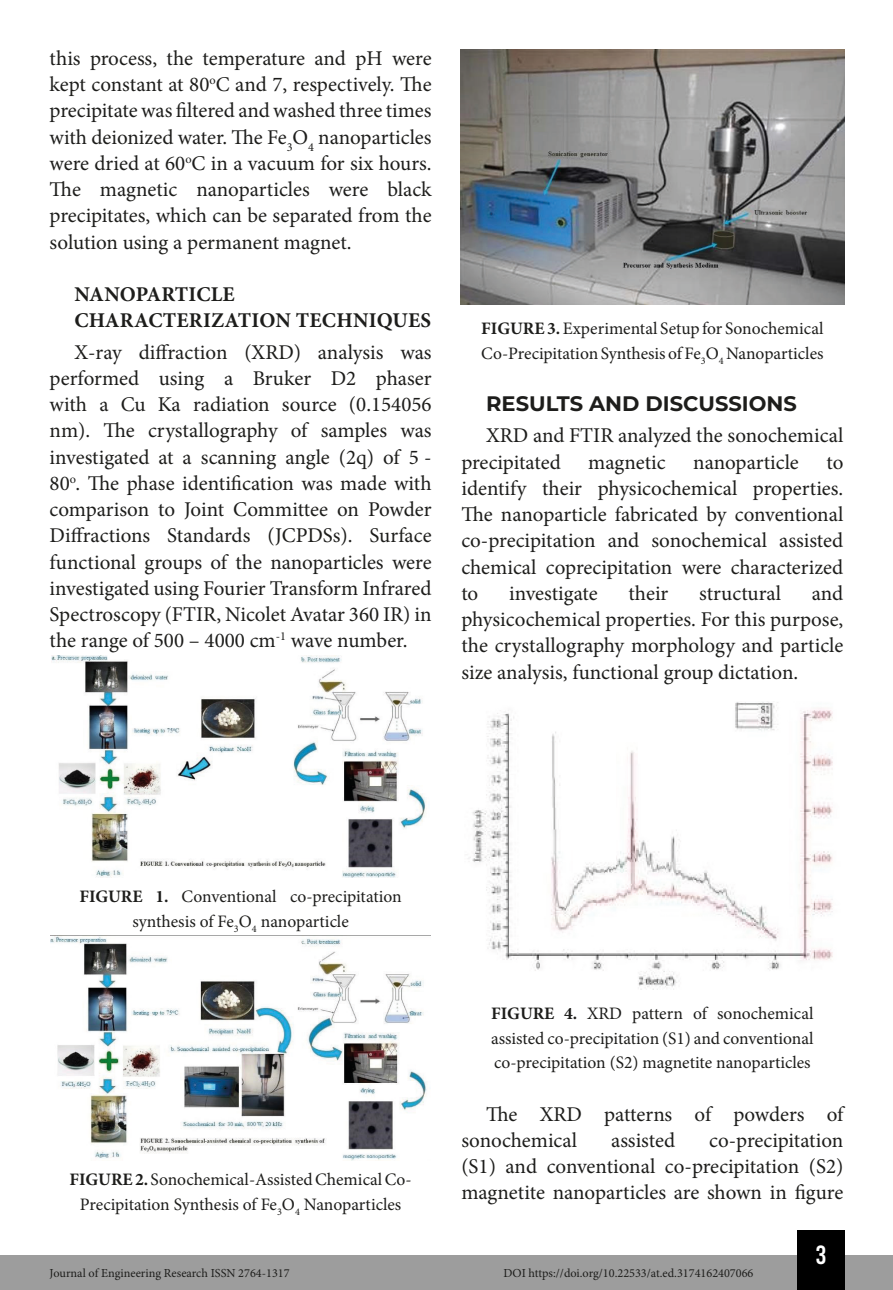
<style>
.page{position:relative;width:893px;height:1290px;background:#fff}
.page>*{position:absolute;margin:0;border:0;box-sizing:border-box;transform-origin:0 0}
.t1{font:26.25px "Bebas Kai";color:#fff}
.TXT{font:21px/26.2px "Minion Pro";color:#1d1d1b;text-align:justify}
.SUB{font:700 21px/26.2px "Minion Pro";letter-spacing:.01em;color:#1d1d1b}
.TITULO{font:700 21px "Montserrat";color:#1d1d1b}
.Info_Imagem{font:17.5px/24.5px "Minion Pro";color:#1d1d1b;text-align:center}
.t2{font:12.25px "Minion Pro";color:#1d1d1b}
.s1{font-weight:700}
</style>
<div class="page">
<div style="left:0;top:1255px;width:893px;height:35px;background:#9d9d9d"></div>
<div style="left:797px;top:1230px;width:48px;height:60px;background:#000"></div>
<img style="left:51px;top:656px;width:376px;height:221px">
<img style="left:51px;top:935px;width:379px;height:225px">
<img style="left:461px;top:50px;width:383px;height:255px">
<img style="left:468px;top:702px;width:365px;height:288px">
<p class="TXT" style="left:50px;top:45px;width:383px">this process, the temperature and pH were kept constant at 80<sup>o</sup>C and 7, respectively. The precipitate was filtered and washed three times with deionized water. The Fe<sub>3</sub>O<sub>4</sub> nanoparticles were dried at 60<sup>o</sup>C in a vacuum for six hours.<br>The magnetic nanoparticles were black precipitates, which can be separated from the solution using a permanent magnet.</p>
<p class="SUB" style="left:75px;top:281px;width:358px">NANOPARTICLE<br>CHARACTERIZATION TECHNIQUES</p>
<p class="TXT" style="left:50px;top:339px;width:383px;text-indent:25px">X-ray diffraction (XRD) analysis was performed using a Bruker D2 phaser with a Cu Ka radiation source (0.154056 nm). The crystallography of samples was investigated at a scanning angle (2q) of 5 - 80<sup>o</sup>. The phase identification was made with comparison to Joint Committee on Powder Diffractions Standards (JCPDSs). Surface functional groups of the nanoparticles were investigated using Fourier Transform Infrared Spectroscopy (FTIR, Nicolet Avatar 360 IR) in the range of 500 – 4000 cm<sup>-1</sup> wave number.</p>
<p class="Info_Imagem" style="left:481px;top:316px;width:344px;text-align:left"><span class="s1">FIGURE 3.</span> Experimental Setup for Sonochemical<br>Co-Precipitation Synthesis of Fe<sub>3</sub>O<sub>4</sub> Nanoparticles</p>
<p class="TITULO" style="left:486px;top:388px;width:312px">RESULTS AND DISCUSSIONS</p>
<p class="TXT" style="left:461px;top:422px;width:383px;text-indent:25px">XRD and FTIR analyzed the sonochemical precipitated</p>
<p class="TXT" style="left:588px;top:449px;width:79px">magnetic</p>
<p class="TXT" style="left:693px;top:449px;width:107px">nanoparticle</p>
<p class="TXT" style="left:461px;top:449px;width:383px;text-indent:365px">to identify their physicochemical properties.<br>The nanoparticle fabricated by conventional co-precipitation and sonochemical assisted chemical coprecipitation were characterized to</p>
<p class="TXT" style="left:461px;top:580px;width:383px;text-indent:350px">and physicochemical properties. For this purpose, the crystallography morphology and particle size analysis, functional group dictation.</p>
<p class="TXT" style="left:509px;top:580px;width:90px">investigate</p>
<p class="TXT" style="left:628px;top:580px;width:42px">their</p>
<p class="TXT" style="left:699px;top:580px;width:84px">structural</p>
<p class="Info_Imagem" style="left:79px;top:884px;width:324px"><span class="s1">FIGURE 1.</span> Conventional co-precipitation synthesis of Fe<sub>3</sub>O<sub>4</sub> nanoparticle</p>
<p class="Info_Imagem" style="left:69px;top:1167px;width:344px"><span class="s1">FIGURE 2.</span> Sonochemical-Assisted Chemical Co-<br>Precipitation Synthesis of Fe<sub>3</sub>O<sub>4</sub> Nanoparticles</p>
<p class="Info_Imagem" style="left:491px;top:1001px;width:324px;text-align:justify"><span class="s1">FIGURE 4.</span> XRD pattern of sonochemical assisted co-precipitation (S1) and conventional co-precipitation (S2) magnetite nanoparticles</p>
<p class="TXT" style="left:461px;top:1101px;width:384px;text-indent:25px">The XRD patterns of powders of sonochemical</p>
<p class="TXT" style="left:611px;top:1127px;width:66px">assisted</p>
<p class="TXT" style="left:461px;top:1127px;width:383px;text-indent:248px">co-precipitation (S1) and conventional co-precipitation (S2) magnetite nanoparticles are shown in figure</p>
<p class="t1" style="left:816px;top:1241px;width:12px">3</p>
<p class="t2" style="left:50px;top:1265px;width:242px">Journal of Engineering Research ISSN 2764-1317</p>
<p class="t2" style="left:503px;top:1265px;width:252px">DOI https://doi.org/10.22533/at.ed.3174162407066</p>
</div>
